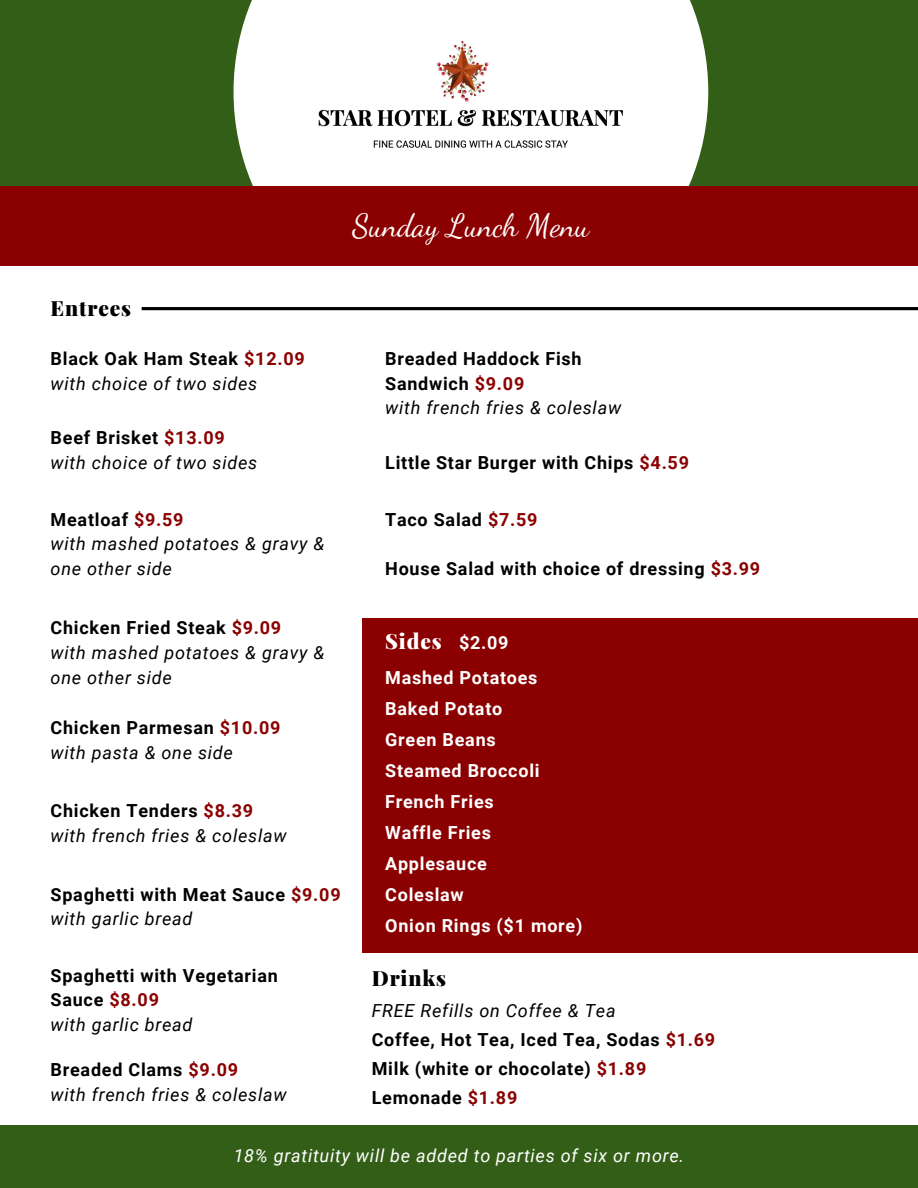
<style>
.page{position:relative;width:918px;height:1188px;background:#fff}
.page>*{position:absolute;margin:0;border:0;box-sizing:border-box;transform-origin:0 0}
.t1{font:31.5px "Dancing Script";color:#fff}
.t2{font:900 21px "Playfair Display";letter-spacing:.04em;color:#000}
.t3{font:900 21px "Playfair Display";letter-spacing:.04em;color:#fff}
.t4{font:700 18px/24.6px "Roboto";letter-spacing:.04em;color:#000}
.t5{font:italic 18px/24.6px "Roboto";letter-spacing:.04em;color:#000}
.t6{font:700 18px/30.9px "Roboto";letter-spacing:.04em;color:#fff}
.t7{font:italic 18px "Roboto";letter-spacing:.04em;color:#fff}
.s1{font-weight:700;font-style:normal}
.s2{font-weight:700;font-style:normal;color:#8b0000}
.s3{color:#8b0000}
.s4{font-weight:400;font-style:italic}
</style>
<div class="page">
<div style="left:0;top:0;width:918px;height:187px;background:#335e17"></div>
<div style="left:0;top:1125px;width:918px;height:63px;background:#335e17"></div>
<div style="left:234px;top:0;width:474px;height:311px;background:#fff"></div>
<div style="left:0;top:186px;width:918px;height:80px;background:#8b0000"></div>
<img style="left:305px;top:28px;width:331px;height:127px">
<div style="left:363px;top:618px;width:555px;height:335px;background:#8b0000"></div>
<svg style="left:142px;top:307px;width:776px;height:3px;background:#030303"></svg>
<h1 class="t1" style="left:352px;top:207px;width:239px">Sunday Lunch Menu</h1>
<p class="t2" style="left:51px;top:293px;width:82px">Entrees</p>
<p class="t5" style="left:51px;top:347px;width:256px"><span class="s1">Black Oak Ham Steak</span> <span class="s2">$12.09 </span>with choice of two sides</p>
<p class="t5" style="left:51px;top:426px;width:208px"><span class="s1">Beef Brisket</span> <span class="s2">$13.09 </span>with choice of two sides</p>
<p class="t5" style="left:51px;top:507px;width:275px"><span class="s1">Meatloaf</span> <span class="s2">$9.59<br></span>with mashed potatoes &amp; gravy &amp; one other side</p>
<p class="t5" style="left:51px;top:616px;width:275px"><span class="s1">Chicken Fried Steak</span> <span class="s2">$9.09<br></span>with mashed potatoes &amp; gravy &amp; one other side</p>
<p class="t5" style="left:51px;top:716px;width:231px"><span class="s1">Chicken Parmesan</span> <span class="s2">$10.09 </span>with pasta &amp; one side</p>
<p class="t5" style="left:51px;top:799px;width:238px"><span class="s1">Chicken Tenders</span> <span class="s2">$8.39 </span>with french fries &amp; coleslaw</p>
<p class="t4" style="left:51px;top:882px;width:292px">Spaghetti with Meat Sauce <span class="s3">$9.09 </span><span class="s4">with garlic bread</span></p>
<p class="t4" style="left:51px;top:963px;width:229px">Spaghetti with Vegetarian<br>Sauce <span class="s3">$8.09<br></span><span class="s4">with garlic bread</span></p>
<p class="t5" style="left:51px;top:1058px;width:238px"><span class="s1">Breaded Clams</span> <span class="s2">$9.09<br></span>with french fries &amp; coleslaw</p>
<p class="t4" style="left:385px;top:347px;width:238px">Breaded Haddock Fish<br>Sandwich <span class="s3">$9.09<br></span><span class="s4">with french fries &amp; coleslaw</span></p>
<p class="t4" style="left:385px;top:451px;width:305px">Little Star Burger with Chips <span class="s3">$4.59</span></p>
<p class="t4" style="left:385px;top:507px;width:154px">Taco Salad <span class="s3">$7.59</span></p>
<p class="t4" style="left:385px;top:557px;width:376px">House Salad with choice of dressing <span class="s3">$3.99</span></p>
<p class="t3" style="left:385px;top:627px;width:58px">Sides</p>
<p class="t6" style="left:385px;top:663px;width:199px">Mashed Potatoes<br>Baked Potato<br>Green Beans<br>Steamed Broccoli<br>French Fries<br>Waffle Fries<br>Applesauce<br>Coleslaw<br>Onion Rings ($1 more)</p>
<p class="t6" style="left:459px;top:627px;width:51px">$2.09</p>
<p class="t2" style="left:372px;top:963px;width:76px">Drinks</p>
<p class="t4" style="left:372px;top:996px;width:345px;line-height:29.1px"><span class="s4">FREE Refills on Coffee &amp; Tea<br></span>Coffee, Hot Tea, Iced Tea, Sodas <span class="s3">$1.69<br></span>Milk (white or chocolate) <span class="s3">$1.89<br></span>Lemonade <span class="s3">$1.89</span></p>
<p class="t7" style="left:234px;top:1146px;width:452px">18% gratituity will be added to parties of six or more.</p>
</div>
